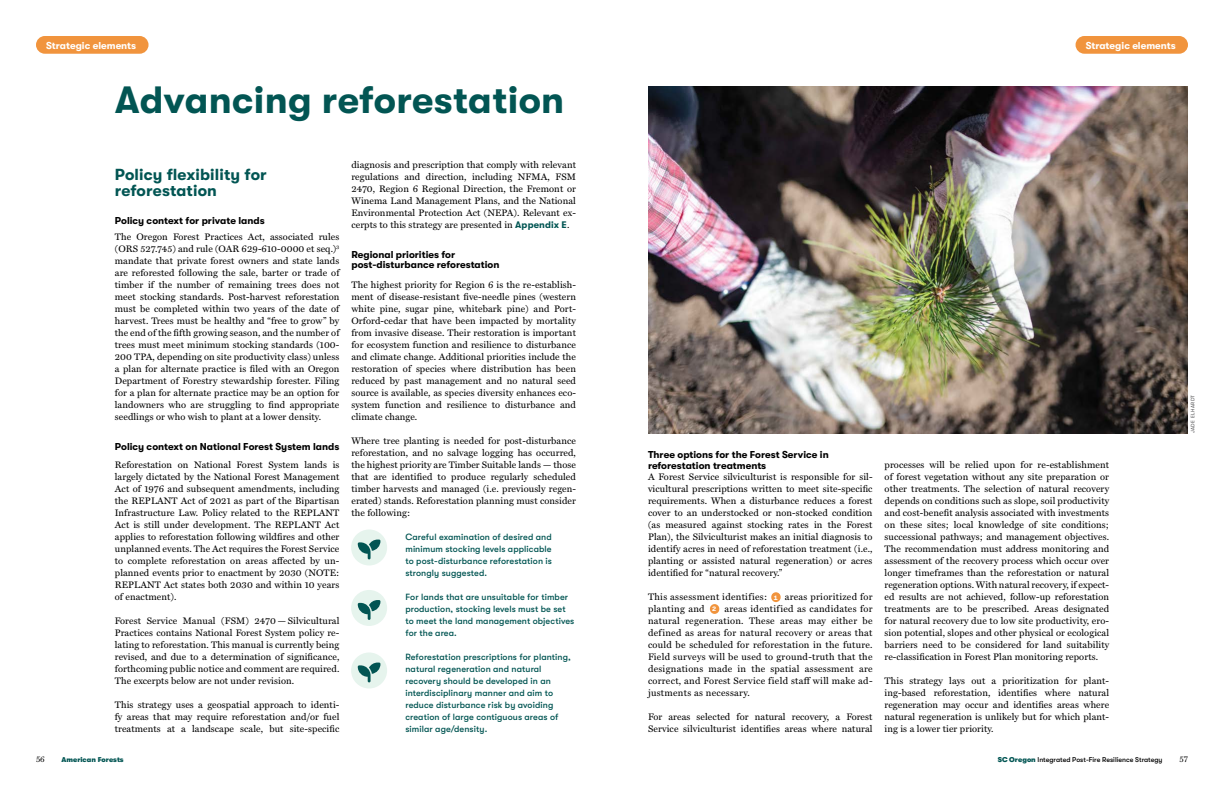
<style>
.page{position:relative;width:1224px;height:792px;background:#fff}
.page>*{position:absolute;margin:0;border:0;box-sizing:border-box;transform-origin:0 0}
.t1{font:700 38px "GT Walsheim";letter-spacing:.01em;color:#025553}
.t2{font:700 16px/16px "GT Walsheim";letter-spacing:.01em;color:#025553}
.t3{font:700 10px/10.8px "GT Walsheim";color:#000}
.t4{font:700 10px "GT Walsheim";color:#fff}
.t5{font:9.5px/12px "Miller Text";letter-spacing:.01em;color:#000;text-align:justify}
.t6{font:500 9px/12px "GT Walsheim";letter-spacing:.01em;color:#025553}
.t7{font:8px "Miller Text";color:#000}
.t8{font:500 7px "GT Walsheim";color:#000}
.t9{font:7px "GT Walsheim Bl";color:#025553}
.t10{font:700 6.3px "GT Walsheim";color:#fff}
.t11{font:5px "GT Walsheim";letter-spacing:.09em;color:#4d4d4f}
.s1{font-family:"GT Walsheim";font-weight:700;color:#025553}
.s2{color:#fff}
.s3{font-family:"GT Walsheim Bl";font-weight:400;color:#025553}
</style>
<div class="page">
<div style="left:351px;top:530px;width:36px;height:36px;background:#e6f4ed;border-radius:50%"></div>
<div style="left:351px;top:590px;width:36px;height:36px;background:#e6f4ed;border-radius:50%"></div>
<div style="left:351px;top:652px;width:36px;height:36px;background:#e6f4ed;border-radius:50%"></div>
<img style="left:648px;top:86px;width:540px;height:347px">
<svg style="left:358px;top:540px;width:22px;height:19px"></svg>
<svg style="left:358px;top:600px;width:22px;height:20px"></svg>
<svg style="left:358px;top:663px;width:22px;height:19px"></svg>
<div style="left:1076px;top:36px;width:112px;height:18px;background:#f1943d;border-radius:9px"></div>
<div style="left:36px;top:36px;width:113px;height:18px;background:#f1943d;border-radius:9px"></div>
<div style="left:771px;top:592px;width:10px;height:10px;background:#f1943d;border-radius:5px"></div>
<div style="left:710px;top:604px;width:9px;height:10px;background:#f1943d;border-radius:5px"></div>
<p class="t4" style="left:46px;top:40px;width:91px">Strategic elements</p>
<p class="t4" style="left:1086px;top:40px;width:91px">Strategic elements</p>
<h1 class="t1" style="left:115px;top:79px;width:451px">Advancing reforestation</h1>
<h2 class="t2" style="left:115px;top:166px;width:153px">Policy flexibility for reforestation</h2>
<p class="t3" style="left:115px;top:215px;width:151px">Policy context for private lands</p>
<p class="t5" style="left:115px;top:230px;width:226px">The Oregon Forest Practices Act, associated rules (ORS 527.745) and rule (OAR 629-610-0000 et seq.)<sup>3 </sup>mandate that private forest owners and state lands are reforested following the sale, barter or trade of timber if the number of remaining trees does not meet stocking standards. Post-harvest reforestation must be completed within two years of the date of harvest. Trees must be healthy and “free to grow” by the end of the fifth growing season, and the number of trees must meet minimum stocking standards (100- 200 TPA, depending on site productivity class) unless a plan for alternate practice is filed with an Oregon Department of Forestry stewardship forester. Filing for a plan for alternate practice may be an option for landowners who are struggling to find appropriate seedlings or who wish to plant at a lower density.</p>
<p class="t3" style="left:115px;top:441px;width:226px">Policy context on National Forest System lands</p>
<p class="t5" style="left:115px;top:458px;width:226px">Reforestation on National Forest System lands is largely dictated by the National Forest Management Act of 1976 and subsequent amendments, including the REPLANT Act of 2021 as part of the Bipartisan Infrastructure Law. Policy related to the REPLANT Act is still under development. The REPLANT Act applies to reforestation following wildfires and other unplanned events. The Act requires the Forest Service to complete reforestation on areas affected by un&shy;planned events prior to enactment by 2030 (NOTE:<br>REPLANT Act states both 2030 and within 10 years of enactment).</p>
<p class="t5" style="left:115px;top:614px;width:226px">Forest Service Manual (FSM) 2470 — Silvicultural Practices contains National Forest System policy re&shy;lating to reforestation. This manual is currently being revised, and due to a determination of significance, forthcoming public notice and comment are required.<br>The excerpts below are not under revision.</p>
<p class="t5" style="left:115px;top:698px;width:226px">This strategy uses a geospatial approach to identi&shy;fy areas that may require reforestation and/or fuel treatments at a landscape scale, but site-specific</p>
<p class="t5" style="left:351px;top:158px;width:226px">diagnosis and prescription that comply with relevant regulations and direction, including NFMA, FSM 2470, Region 6 Regional Direction, the Fremont or Winema Land Management Plans, and the National Environmental Protection Act (NEPA). Relevant ex&shy;cerpts to this strategy are presented in <span class="s1">Appendix E</span>.</p>
<p class="t3" style="left:351px;top:249px;width:150px">Regional priorities for post-disturbance reforestation</p>
<p class="t5" style="left:351px;top:278px;width:226px">The highest priority for Region 6 is the re-establish&shy;ment of disease-resistant five-needle pines (western white pine, sugar pine, whitebark pine) and Port-Orford-cedar that have been impacted by mortality from invasive disease. Their restoration is important for ecosystem function and resilience to disturbance and climate change. Additional priorities include the restoration of species where distribution has been reduced by past management and no natural seed source is available, as species diversity enhances eco&shy;system function and resilience to disturbance and climate change.</p>
<p class="t5" style="left:351px;top:434px;width:226px">Where tree planting is needed for post-disturbance reforestation, and no salvage logging has occurred, the highest priority are Timber Suitable lands — those that are identified to produce regularly scheduled timber harvests and managed (i.e. previously regen&shy;erated) stands. Reforestation planning must consider the following:</p>
<p class="t6" style="left:405px;top:531px;width:148px;text-align:justify">Careful examination of desired and minimum stocking levels applicable to post-disturbance reforestation is strongly suggested.</p>
<p class="t6" style="left:405px;top:591px;width:170px">For lands that are unsuitable for timber production, stocking levels must be set to meet the land management objectives for the area.</p>
<p class="t6" style="left:405px;top:651px;width:167px">Reforestation prescriptions for planting, natural regeneration and natural recovery should be developed in an interdisciplinary manner and aim to reduce disturbance risk by avoiding creation of large contiguous areas of similar age/density.</p>
<p class="t3" style="left:648px;top:449px;width:182px">Three options for the Forest Service in reforestation treatments</p>
<p class="t5" style="left:648px;top:470px;width:226px">A Forest Service silviculturist is responsible for sil&shy;vicultural prescriptions written to meet site-specific requirements. When a disturbance reduces a forest cover to an understocked or non-stocked condition (as measured against stocking rates in the Forest Plan), the Silviculturist makes an initial diagnosis to identify acres in need of reforestation treatment (i.e., planting or assisted natural regeneration) or acres identified for “natural recovery.”</p>
<p class="t5" style="left:648px;top:590px;width:226px">This assessment identifies: <span class="s2">(1)</span> areas prioritized for planting and <span class="s2">(2)</span> areas identified as candidates for natural regeneration. These areas may either be defined as areas for natural recovery or areas that could be scheduled for reforestation in the future.<br>Field surveys will be used to ground-truth that the designations made in the spatial assessment are correct, and Forest Service field staff will make ad&shy;justments as necessary.</p>
<p class="t5" style="left:648px;top:710px;width:226px">For areas selected for natural recovery, a Forest<br>Service silviculturist identifies areas where natural</p>
<p class="t10" style="left:774px;top:594px;width:6px">1</p>
<p class="t10" style="left:712px;top:606px;width:6px">2</p>
<p class="t5" style="left:885px;top:458px;width:226px">processes will be relied upon for re-establishment of forest vegetation without any site preparation or other treatments. The selection of natural recovery depends on conditions such as slope, soil productivity and cost-benefit analysis associated with investments on these sites; local knowledge of site conditions; successional pathways; and management objectives.<br>The recommendation must address monitoring and assessment of the recovery process which occur over longer timeframes than the reforestation or natural regeneration options. With natural recovery, if expect&shy;ed results are not achieved, follow-up reforestation treatments are to be prescribed. Areas designated for natural recovery due to low site productivity, ero&shy;sion potential, slopes and other physical or ecological barriers need to be considered for land suitability re-classification in Forest Plan monitoring reports.</p>
<p class="t5" style="left:885px;top:674px;width:226px">This strategy lays out a prioritization for plant&shy;ing-based reforestation, identifies where natural regeneration may occur and identifies areas where natural regeneration is unlikely but for which plant&shy;ing is a lower tier priority.</p>
<p class="t11" style="left:1190px;top:433px;width:40px;rotate:-90deg">JADE ELHARDT</p>
<p class="t7" style="left:36px;top:753px;width:10px">56</p>
<p class="t9" style="left:62px;top:756px;width:64px">American Forests</p>
<p class="t8" style="left:998px;top:756px;width:166px"><span class="s3">SC Oregon</span> Integrated Post-Fire Resilience Strategy</p>
<p class="t7" style="left:1180px;top:753px;width:10px">57</p>
</div>
